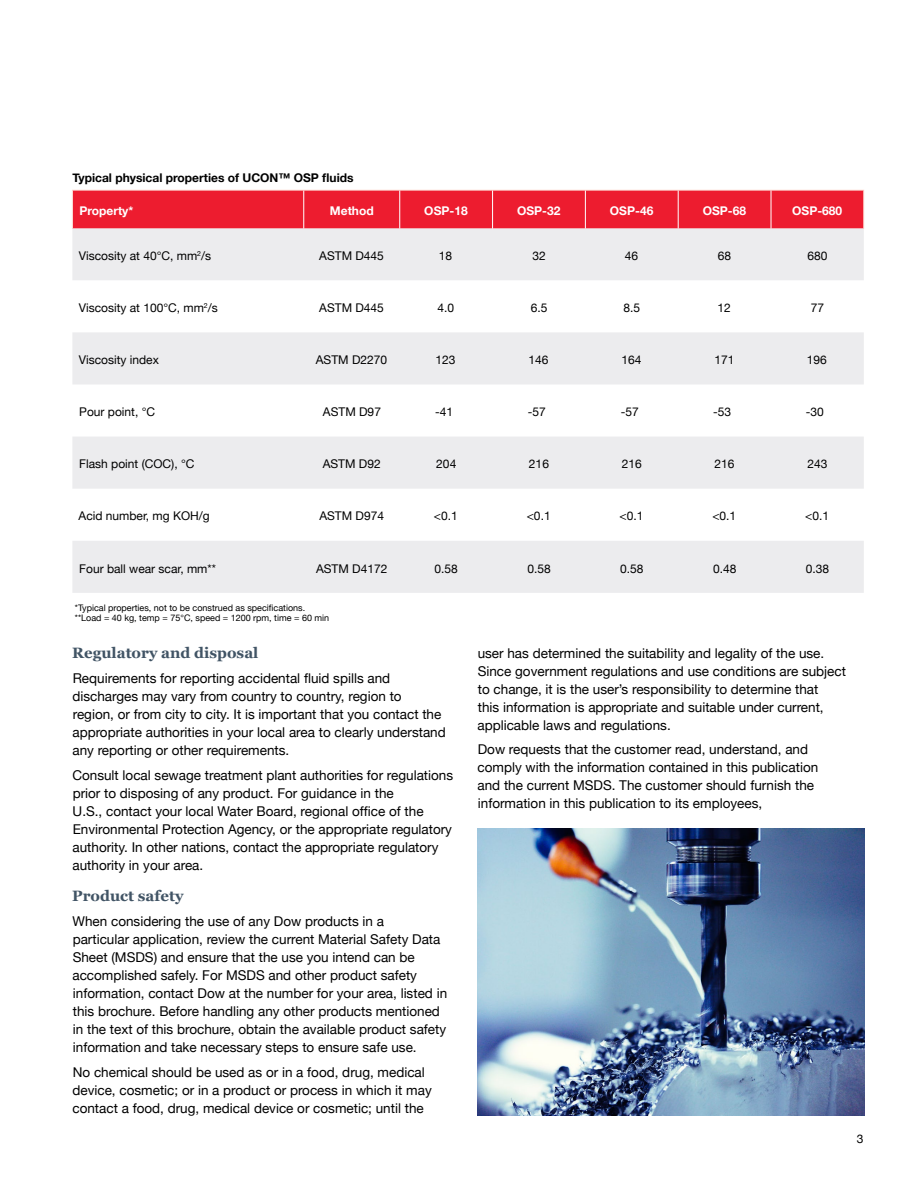
<style>
.page{position:relative;width:918px;height:1188px;background:#fff}
.page>*{position:absolute;margin:0;border:0;box-sizing:border-box;transform-origin:0 0}
.t1{font:700 15px "Georgia";color:#415465}
.t2{font:13.5px/18px "Helvetica Neue";color:#000}
.t3{font:12px "Helvetica Neue";color:#000}
.t4{font:700 12px "Helvetica Neue";color:#fff}
.t5{font:700 12px "Helvetica Neue";color:#000}
.t6{font:9px/10.5px "Helvetica Neue";color:#000}
</style>
<div class="page">
<div style="left:73px;top:191px;width:790px;height:38px;background:#ed1c2f"></div>
<svg style="left:72px;top:229px;width:792px;height:364px;fill:#ececee"></svg>
<hr style="left:72px;top:190px;width:232px;height:1px;background:#fee7de">
<hr style="left:72px;top:190px;width:1px;height:39px;background:#fee7de">
<hr style="left:304px;top:190px;width:96px;height:1px;background:#fee7de">
<hr style="left:400px;top:190px;width:93px;height:1px;background:#fee7de">
<hr style="left:493px;top:190px;width:92px;height:1px;background:#fee7de">
<hr style="left:585px;top:190px;width:93px;height:1px;background:#fee7de">
<hr style="left:678px;top:190px;width:93px;height:1px;background:#fee7de">
<hr style="left:771px;top:190px;width:93px;height:1px;background:#fee7de">
<hr style="left:863px;top:190px;width:1px;height:39px;background:#fee7de">
<hr style="left:303px;top:190px;width:1px;height:39px;background:#fff">
<hr style="left:399px;top:190px;width:1px;height:39px;background:#fff">
<hr style="left:492px;top:190px;width:1px;height:39px;background:#fff">
<hr style="left:585px;top:190px;width:1px;height:39px;background:#fff">
<hr style="left:678px;top:190px;width:1px;height:39px;background:#fff">
<hr style="left:771px;top:190px;width:1px;height:39px;background:#fff">
<img style="left:477px;top:828px;width:387px;height:288px">
<p class="t5" style="left:73px;top:168px;width:283px">Typical physical properties of UCON™ OSP fluids</p>
<p class="t4" style="left:79px;top:201px;width:56px">Property*</p>
<p class="t4" style="left:330px;top:201px;width:45px">Method</p>
<p class="t4" style="left:424px;top:201px;width:45px">OSP-18</p>
<p class="t4" style="left:517px;top:201px;width:45px">OSP-32</p>
<p class="t4" style="left:610px;top:201px;width:45px">OSP-46</p>
<p class="t4" style="left:703px;top:201px;width:45px">OSP-68</p>
<p class="t4" style="left:792px;top:201px;width:52px">OSP-680</p>
<p class="t3" style="left:79px;top:247px;width:134px">Viscosity at 40°C, mm<sup>2</sup>/s</p>
<p class="t3" style="left:319px;top:247px;width:66px">ASTM D445</p>
<p class="t3" style="left:439px;top:247px;width:15px">18</p>
<p class="t3" style="left:533px;top:247px;width:15px">32</p>
<p class="t3" style="left:625px;top:247px;width:15px">46</p>
<p class="t3" style="left:718px;top:247px;width:15px">68</p>
<p class="t3" style="left:807px;top:247px;width:22px">680</p>
<p class="t3" style="left:79px;top:299px;width:140px">Viscosity at 100°C, mm<sup>2</sup>/s</p>
<p class="t3" style="left:319px;top:299px;width:66px">ASTM D445</p>
<p class="t3" style="left:437px;top:299px;width:18px">4.0</p>
<p class="t3" style="left:531px;top:299px;width:18px">6.5</p>
<p class="t3" style="left:624px;top:299px;width:18px">8.5</p>
<p class="t3" style="left:718px;top:299px;width:15px">12</p>
<p class="t3" style="left:811px;top:299px;width:15px">77</p>
<p class="t3" style="left:79px;top:351px;width:82px">Viscosity index</p>
<p class="t3" style="left:316px;top:351px;width:73px">ASTM D2270</p>
<p class="t3" style="left:436px;top:351px;width:22px">123</p>
<p class="t3" style="left:528px;top:351px;width:22px">146</p>
<p class="t3" style="left:621px;top:351px;width:22px">164</p>
<p class="t3" style="left:715px;top:351px;width:22px">171</p>
<p class="t3" style="left:807px;top:351px;width:22px">196</p>
<p class="t3" style="left:79px;top:403px;width:77px">Pour point, °C</p>
<p class="t3" style="left:323px;top:403px;width:60px">ASTM D97</p>
<p class="t3" style="left:435px;top:403px;width:20px">-41</p>
<p class="t3" style="left:528px;top:403px;width:20px">-57</p>
<p class="t3" style="left:621px;top:403px;width:20px">-57</p>
<p class="t3" style="left:713px;top:403px;width:20px">-53</p>
<p class="t3" style="left:806px;top:403px;width:20px">-30</p>
<p class="t3" style="left:79px;top:455px;width:117px">Flash point (COC), °C</p>
<p class="t3" style="left:323px;top:455px;width:60px">ASTM D92</p>
<p class="t3" style="left:436px;top:455px;width:22px">204</p>
<p class="t3" style="left:529px;top:455px;width:22px">216</p>
<p class="t3" style="left:622px;top:455px;width:22px">216</p>
<p class="t3" style="left:715px;top:455px;width:22px">216</p>
<p class="t3" style="left:807px;top:455px;width:22px">243</p>
<p class="t3" style="left:79px;top:507px;width:133px">Acid number, mg KOH/g</p>
<p class="t3" style="left:319px;top:507px;width:66px">ASTM D974</p>
<p class="t3" style="left:434px;top:507px;width:25px">&lt;0.1</p>
<p class="t3" style="left:527px;top:507px;width:25px">&lt;0.1</p>
<p class="t3" style="left:620px;top:507px;width:25px">&lt;0.1</p>
<p class="t3" style="left:712px;top:507px;width:25px">&lt;0.1</p>
<p class="t3" style="left:805px;top:507px;width:25px">&lt;0.1</p>
<p class="t3" style="left:79px;top:560px;width:138px">Four ball wear scar, mm**</p>
<p class="t3" style="left:316px;top:560px;width:73px">ASTM D4172</p>
<p class="t3" style="left:435px;top:560px;width:25px">0.58</p>
<p class="t3" style="left:527px;top:560px;width:25px">0.58</p>
<p class="t3" style="left:620px;top:560px;width:25px">0.58</p>
<p class="t3" style="left:713px;top:560px;width:25px">0.48</p>
<p class="t3" style="left:806px;top:560px;width:25px">0.38</p>
<p class="t6" style="left:75px;top:603px;width:256px">*Typical properties, not to be construed as specifications. **Load = 40 kg, temp = 75°C, speed = 1200 rpm, time = 60 min</p>
<p class="t1" style="left:72px;top:644px;width:188px">Regulatory and disposal</p>
<p class="t2" style="left:72px;top:670px;width:375px">Requirements for reporting accidental fluid spills and discharges may vary from country to country, region to region, or from city to city. It is important that you contact the appropriate authorities in your local area to clearly understand any reporting or other requirements.</p>
<p class="t2" style="left:72px;top:767px;width:382px">Consult local sewage treatment plant authorities for regulations prior to disposing of any product. For guidance in the<br>U.S., contact your local Water Board, regional office of the Environmental Protection Agency, or the appropriate regulatory authority. In other nations, contact the appropriate regulatory authority in your area.</p>
<p class="t1" style="left:72px;top:887px;width:113px">Product safety</p>
<p class="t2" style="left:72px;top:913px;width:376px">When considering the use of any Dow products in a<br>particular application, review the current Material Safety Data Sheet (MSDS) and ensure that the use you intend can be accomplished safely. For MSDS and other product safety information, contact Dow at the number for your area, listed in this brochure. Before handling any other products mentioned in the text of this brochure, obtain the available product safety information and take necessary steps to ensure safe use.</p>
<p class="t2" style="left:72px;top:1064px;width:361px">No chemical should be used as or in a food, drug, medical device, cosmetic; or in a product or process in which it may contact a food, drug, medical device or cosmetic; until the</p>
<p class="t2" style="left:477px;top:645px;width:370px">user has determined the suitability and legality of the use.<br>Since government regulations and use conditions are subject to change, it is the user’s responsibility to determine that<br>this information is appropriate and suitable under current, applicable laws and regulations.</p>
<p class="t2" style="left:477px;top:741px;width:342px">Dow requests that the customer read, understand, and comply with the information contained in this publication and the current MSDS. The customer should furnish the information in this publication to its employees,</p>
<p class="t3" style="left:857px;top:1130px;width:8px">3</p>
</div>
